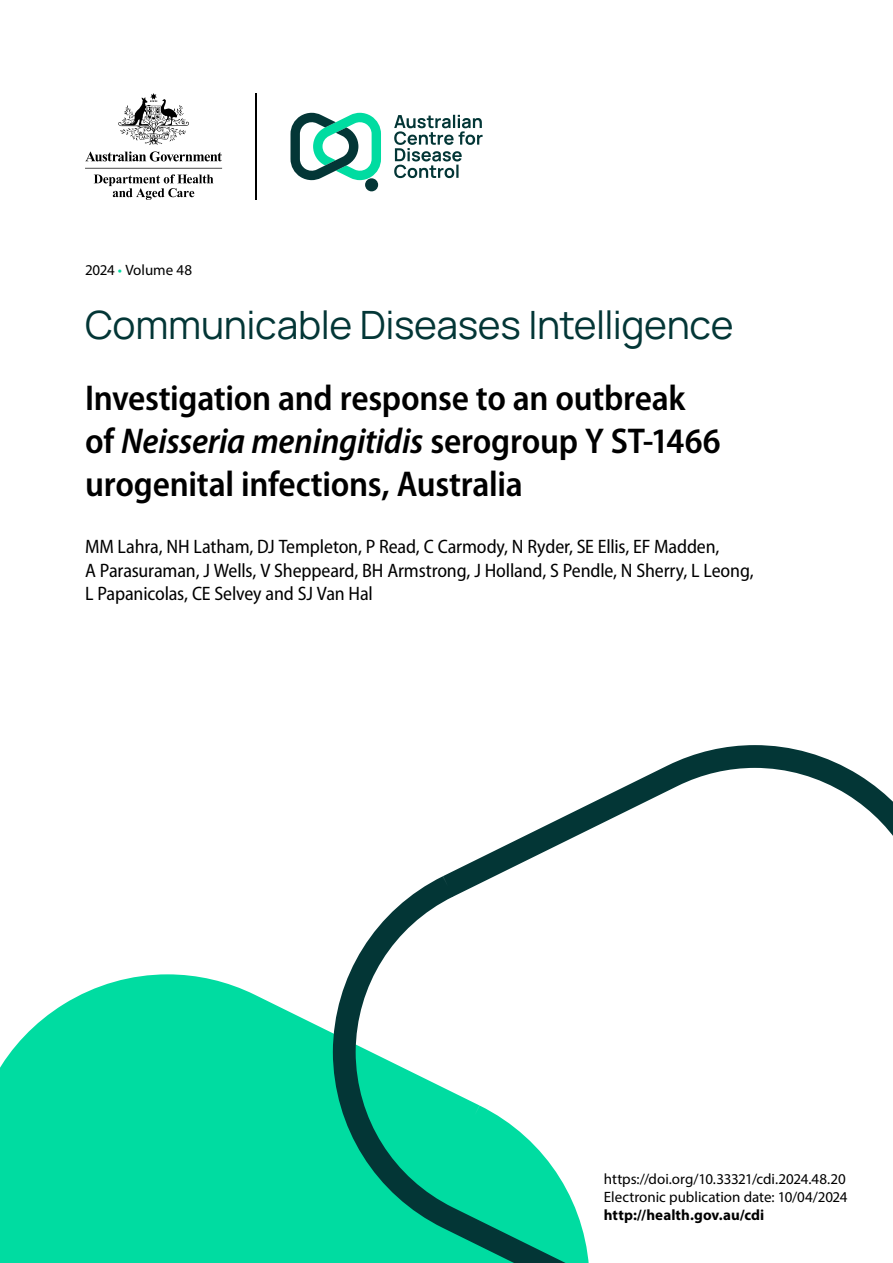
<style>
.page{position:relative;width:893px;height:1263px;background:#fff}
.page>*{position:absolute;margin:0;border:0;box-sizing:border-box;transform-origin:0 0}
.t1{font:200 39px "Manrope";letter-spacing:-.01em;color:#033636}
.t2{font:600 semi-condensed 36px/43.2px "Myriad Pro";letter-spacing:-.01em;color:#000}
.t3{font:semi-condensed 19.5px/23.4px "Myriad Pro";letter-spacing:-.01em;color:#000}
.t4{font:15px/18px "Myriad Pro";letter-spacing:-.005em;color:#000;text-align:justify}
.s1{color:#00dca1}
.s2{font-style:italic}
.s3{font-weight:700}
</style>
<div class="page">
<svg style="left:0;top:974px;width:321px;height:289px;background:#15dea8"></svg>
<svg style="left:290px;top:113px;width:192px;height:78px"></svg>
<svg style="left:85px;top:94px;width:137px;height:106px"></svg>
<hr style="left:256px;top:94px;width:1px;height:106px;background:#000">
<svg style="left:321px;top:745px;width:572px;height:518px"></svg>
<p class="t4" style="left:85px;top:261px;width:109px">2024 <span class="s1">•</span> Volume 48</p>
<p class="t1" style="left:85px;top:298px;width:650px">Communicable Diseases Intelligence</p>
<p class="t2" style="left:85px;top:377px;width:637px">Investigation and response to an outbreak of <span class="s2">Neisseria meningitidis</span> serogroup Y ST-1466 urogenital infections, Australia</p>
<p class="t3" style="left:85px;top:535px;width:670px">MM Lahra, NH Latham, DJ Templeton, P Read, C Carmody, N Ryder, SE Ellis, EF Madden,<br>A Parasuraman, J Wells, V Sheppeard, BH Armstrong, J Holland, S Pendle, N Sherry, L Leong,<br>L Papanicolas, CE Selvey and SJ Van Hal</p>
<p class="t4" style="left:604px;top:1170px;width:245px">https://doi.org/10.33321/cdi.2024.48.20<br>Electronic publication date: 10/04/2024 <span class="s3">http://health.gov.au/cdi</span></p>
</div>
